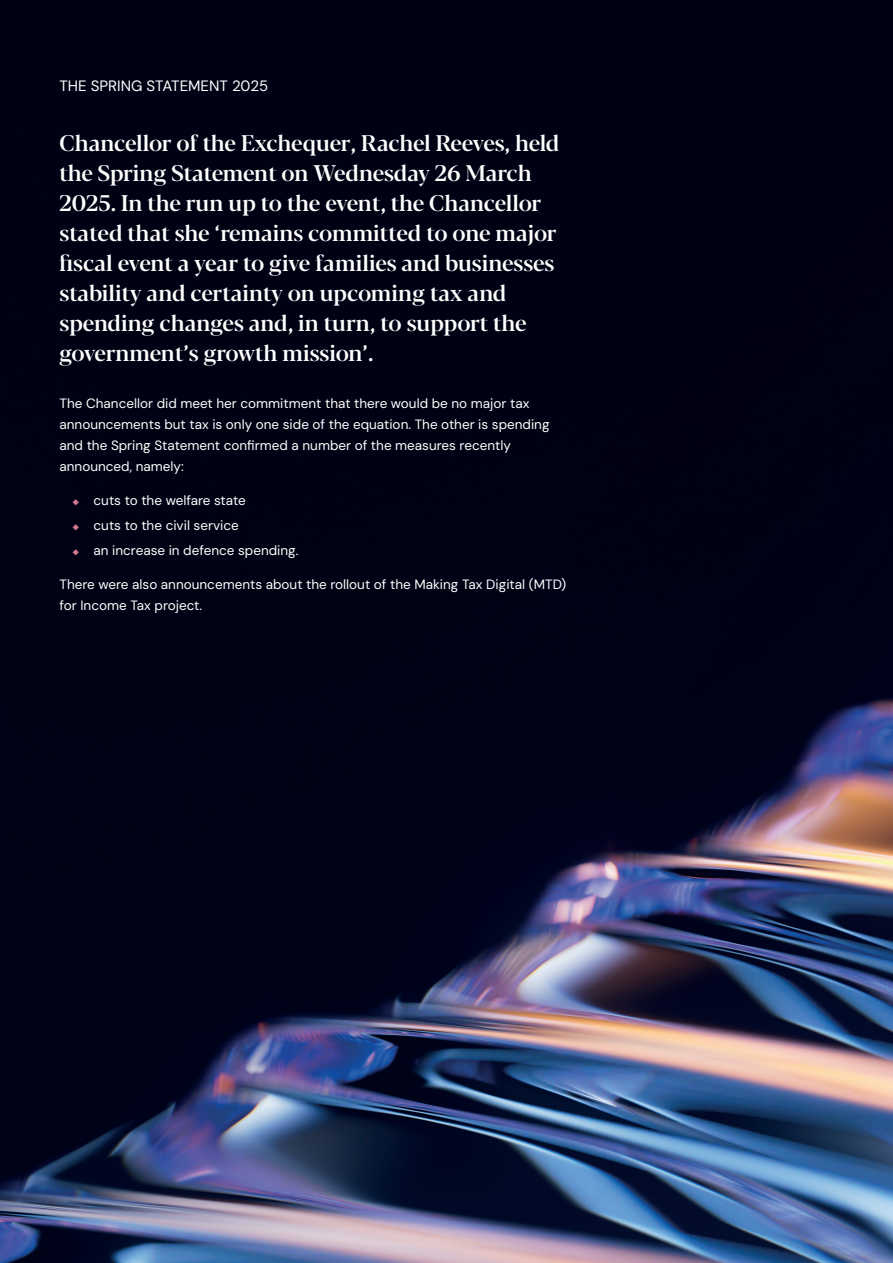
<style>
.page{position:relative;width:893px;height:1263px;background:#fff}
.page>*{position:absolute;margin:0;border:0;box-sizing:border-box;transform-origin:0 0}
.t1{font:500 22.5px/30px "Blacker Pro Display";color:#fff}
.t2{font:15px "DM Sans 9 pt";color:#fff}
.t3{font:13.5px/21px "DM Sans 9 pt";color:#fff}
</style>
<div class="page">
<img style="left:0;top:0;width:893px;height:1263px">
<svg style="left:73px;top:499px;width:6px;height:6px"></svg>
<svg style="left:73px;top:524px;width:6px;height:6px"></svg>
<svg style="left:73px;top:549px;width:6px;height:6px"></svg>
<p class="t2" style="left:60px;top:77px;width:210px">THE SPRING STATEMENT 2025</p>
<p class="t1" style="left:60px;top:127px;width:501px">Chancellor of the Exchequer, Rachel Reeves, held the Spring Statement on Wednesday 26 March 2025. In the run up to the event, the Chancellor stated that she ‘remains committed to one major fiscal event a year to give families and businesses stability and certainty on upcoming tax and spending changes and, in turn, to support the government’s growth mission’.</p>
<p class="t3" style="left:60px;top:392px;width:491px">The Chancellor did meet her commitment that there would be no major tax announcements but tax is only one side of the equation. The other is spending and the Spring Statement confirmed a number of the measures recently announced, namely:</p>
<p class="t3" style="left:94px;top:487px;width:206px;line-height:25.2px">cuts to the welfare state<br>cuts to the civil service<br>an increase in defence spending.</p>
<p class="t3" style="left:60px;top:573px;width:508px">There were also announcements about the rollout of the Making Tax Digital (MTD) for Income Tax project.</p>
</div>
